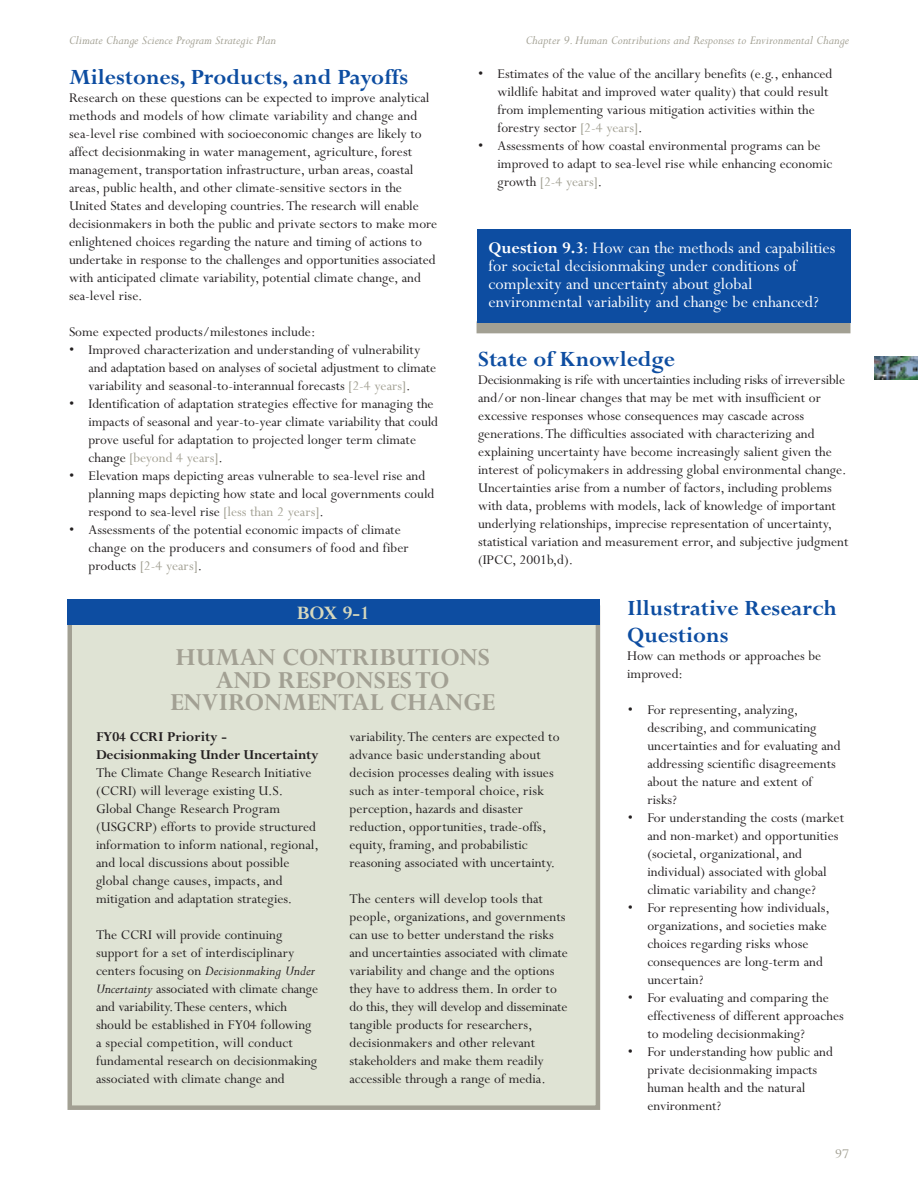
<style>
.page{position:relative;width:918px;height:1188px;background:#fff}
.page>*{position:absolute;margin:0;border:0;box-sizing:border-box;transform-origin:0 0}
.t1{font:700 27px/22.5px "Perpetua";color:#a2a093;text-align:center}
.t2{font:700 24px/27px "Perpetua";color:#0d4da1}
.t3{font:700 21px "Perpetua";color:#d6d8bd}
.t4{font:18px/18px "Perpetua";color:#fff}
.t5{font:15px/18px "Perpetua";color:#231f20}
.t6{font:700 15px/18px "Perpetua";letter-spacing:-.015em;color:#231f20}
.t7{font:15px "Perpetua";color:#a2a093}
.t8{font:italic 13.5px "Perpetua";color:#a2a093}
.s1{color:#a2a093}
.s2{font-weight:700}
.s3{font-style:italic}
</style>
<div class="page">
<img style="left:874px;top:356px;width:44px;height:24px">
<div style="left:70px;top:608px;width:528px;height:500px;background:#dfe3d4"></div>
<div style="left:68px;top:605px;width:532px;height:505px;border:4px solid #a2a093"></div>
<div style="left:68px;top:599px;width:532px;height:26px;background:#0d4da1"></div>
<div style="left:477px;top:321px;width:373px;height:12px;background:#a2a093"></div>
<div style="left:477px;top:229px;width:373px;height:94px;background:#0d4da1"></div>
<p class="t8" style="left:69px;top:35px;width:209px">Climate Change Science Program Strategic Plan</p>
<p class="t8" style="left:526px;top:35px;width:325px">Chapter 9.Human Contributions and Responses to Environmental Change</p>
<h2 class="t2" style="left:69px;top:66px;width:341px">Milestones, Products, and Payoffs</h2>
<p class="t5" style="left:69px;top:90px;width:370px">Research on these questions can be expected to improve analytical methods and models of how climate variability and change and sea-level rise combined with socioeconomic changes are likely to affect decisionmaking in water management, agriculture, forest management, transportation infrastructure, urban areas, coastal areas, public health, and other climate-sensitive sectors in the United States and developing countries.The research will enable decisionmakers in both the public and private sectors to make more enlightened choices regarding the nature and timing of actions to undertake in response to the challenges and opportunities associated with anticipated climate variability, potential climate change, and sea-level rise.</p>
<p class="t5" style="left:69px;top:324px;width:248px">Some expected products/milestones include:</p>
<p class="t5" style="left:88px;top:342px;width:349px;text-indent:-19px">• Improved characterization and understanding of vulnerability and adaptation based on analyses of societal adjustment to climate variability and seasonal-to-interannual forecasts <span class="s1">[2-4 years]</span>.</p>
<p class="t5" style="left:88px;top:396px;width:351px;text-indent:-19px">• Identification of adaptation strategies effective for managing the impacts of seasonal and year-to-year climate variability that could prove useful for adaptation to projected longer term climate change <span class="s1">[beyond 4 years]</span>.</p>
<p class="t5" style="left:88px;top:468px;width:348px;text-indent:-19px">• Elevation maps depicting areas vulnerable to sea-level rise and planning maps depicting how state and local governments could respond to sea-level rise <span class="s1">[less than 2 years]</span>.</p>
<p class="t5" style="left:88px;top:522px;width:322px;text-indent:-19px">• Assessments of the potential economic impacts of climate change on the producers and consumers of food and fiber products <span class="s1">[2-4 years]</span>.</p>
<p class="t5" style="left:497px;top:67px;width:337px;text-indent:-19px">• Estimates of the value of the ancillary benefits (e.g., enhanced wildlife habitat and improved water quality) that could result from implementing various mitigation activities within the forestry sector <span class="s1">[2-4 years]</span>.</p>
<p class="t5" style="left:497px;top:139px;width:336px;text-indent:-19px">• Assessments of how coastal environmental programs can be improved to adapt to sea-level rise while enhancing economic growth <span class="s1">[2-4 years]</span>.</p>
<p class="t4" style="left:489px;top:241px;width:348px"><span class="s2">Question 9.3</span>: How can the methods and capabilities for societal decisionmaking under conditions of complexity and uncertainty about global environmental variability and change be enhanced?</p>
<h2 class="t2" style="left:478px;top:349px;width:199px">State of Knowledge</h2>
<p class="t5" style="left:478px;top:373px;width:372px">Decisionmaking is rife with uncertainties including risks of irreversible and/or non-linear changes that may be met with insufficient or excessive responses whose consequences may cascade across generations.The difficulties associated with characterizing and explaining uncertainty have become increasingly salient given the interest of policymakers in addressing global environmental change.<br>Uncertainties arise from a number of factors, including problems with data, problems with models, lack of knowledge of important underlying relationships, imprecise representation of uncertainty, statistical variation and measurement error, and subjective judgment (IPCC, 2001b,d).</p>
<h2 class="t2" style="left:627px;top:598px;width:211px">Illustrative Research<br>Questions</h2>
<p class="t5" style="left:627px;top:649px;width:196px">How can methods or approaches be improved:</p>
<p class="t5" style="left:647px;top:703px;width:195px;text-indent:-19px">• For representing, analyzing, describing, and communicating uncertainties and for evaluating and addressing scientific disagreements about the nature and extent of risks?</p>
<p class="t5" style="left:647px;top:811px;width:198px;text-indent:-19px">• For understanding the costs (market and non-market) and opportunities (societal, organizational, and individual) associated with global climatic variability and change?</p>
<p class="t5" style="left:647px;top:901px;width:184px;text-indent:-19px">• For representing how individuals, organizations, and societies make choices regarding risks whose consequences are long-term and uncertain?</p>
<p class="t5" style="left:647px;top:991px;width:198px;text-indent:-19px">• For evaluating and comparing the effectiveness of different approaches to modeling decisionmaking?</p>
<p class="t5" style="left:647px;top:1045px;width:187px;text-indent:-19px">• For understanding how public and private decisionmaking impacts human health and the natural environment?</p>
<p class="t7" style="left:835px;top:1149px;width:15px">97</p>
<h3 class="t3" style="left:297px;top:605px;width:74px">BOX 9-1</h3>
<h1 class="t1" style="left:170px;top:649px;width:327px">HUMAN CONTRIBUTIONS<br>AND RESPONSES TO<br>ENVIRONMENTAL CHANGE</h1>
<p class="t5" style="left:350px;top:730px;width:212px">variability.The centers are expected to advance basic understanding about decision processes dealing with issues such as inter-temporal choice, risk perception, hazards and disaster reduction, opportunities, trade-offs, equity, framing, and probabilistic reasoning associated with uncertainty.</p>
<p class="t5" style="left:350px;top:892px;width:220px">The centers will develop tools that people, organizations, and governments can use to better understand the risks and uncertainties associated with climate variability and change and the options they have to address them. In order to do this, they will develop and disseminate tangible products for researchers, decisionmakers and other relevant stakeholders and make them readily accessible through a range of media.</p>
<p class="t6" style="left:96px;top:730px;width:224px">FY04 CCRI Priority -<br>Decisionmaking Under Uncertainty</p>
<p class="t5" style="left:96px;top:766px;width:224px">The Climate Change Research Initiative (CCRI) will leverage existing U.S.<br>Global Change Research Program (USGCRP) efforts to provide structured information to inform national, regional, and local discussions about possible global change causes, impacts, and mitigation and adaptation strategies.</p>
<p class="t5" style="left:96px;top:928px;width:224px">The CCRI will provide continuing support for a set of interdisciplinary centers focusing on <span class="s3">Decisionmaking Under Uncertainty</span> associated with climate change and variability.These centers, which should be established in FY04 following a special competition, will conduct fundamental research on decisionmaking associated with climate change and</p>
</div>
